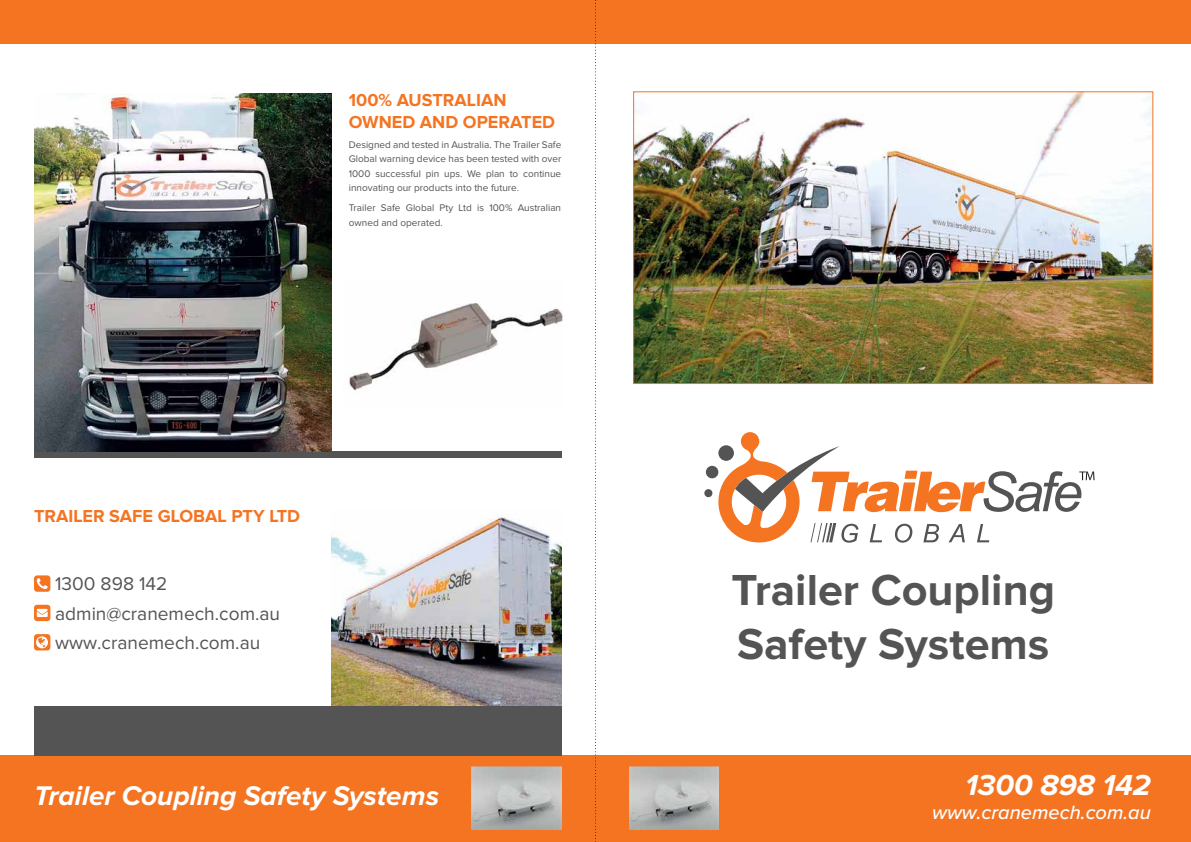
<style>
.page{position:relative;width:1191px;height:842px;background:#fff}
.page>*{position:absolute;margin:0;border:0;box-sizing:border-box;transform-origin:0 0}
.t1{font:700 45px/54px "Proxima Nova";color:#545454}
.t2{font:italic 700 30px "Proxima Nova";color:#fff}
.t3{font:italic 700 28px "Proxima Nova";color:#fff}
.t4{font:italic 500 20px "Proxima Nova";color:#fff}
.t5{font:19.1px/29.4px "Proxima Nova";color:#545454}
.t6{font:700 18px/21.6px "Proxima Nova";color:#f47422}
.t7{font:10px/14.5px "Proxima Nova";color:#545454;text-align:justify}
</style>
<div class="page">
<div style="left:706px;top:466px;width:12px;height:12px;background:#545454;border-radius:50%"></div>
<div style="left:704px;top:489px;width:8px;height:8px;background:#545454;border-radius:50%"></div>
<svg style="left:714px;top:432px;width:380px;height:111px"></svg>
<div style="left:0;top:755px;width:1191px;height:87px;background:#f47422"></div>
<div style="left:0;top:0;width:1191px;height:43px;background:#f47422"></div>
<svg style="left:595px;top:0;width:1px;height:842px"></svg>
<img style="left:635px;top:94px;width:516px;height:288px">
<div style="left:633px;top:92px;width:520px;height:292px;border:1px solid #f47422"></div>
<img style="left:472px;top:766px;width:89px;height:64px">
<img style="left:629px;top:766px;width:90px;height:64px">
<img style="left:332px;top:517px;width:229px;height:188px">
<div style="left:34px;top:451px;width:527px;height:7px;background:#545454"></div>
<div style="left:34px;top:705px;width:527px;height:50px;background:#545454"></div>
<img style="left:349px;top:303px;width:214px;height:88px">
<svg style="left:34px;top:575px;width:16px;height:17px"></svg>
<svg style="left:34px;top:605px;width:16px;height:16px"></svg>
<div style="left:34px;top:634px;width:16px;height:16px;background:#f47422;border-radius:3px"></div>
<svg style="left:36px;top:636px;width:12px;height:12px"></svg>
<img style="left:34px;top:94px;width:298px;height:357px">
<h3 class="t6" style="left:349px;top:90px;width:208px">100% AUSTRALIAN<br>OWNED AND OPERATED</h3>
<p class="t7" style="left:349px;top:138px;width:214px">Designed and tested in Australia. The Trailer Safe Global warning device has been tested with over 1000 successful pin ups. We plan to continue innovating our products into the future.</p>
<p class="t7" style="left:349px;top:201px;width:214px">Trailer Safe Global Pty Ltd is 100% Australian owned and operated.</p>
<h3 class="t6" style="left:34px;top:506px;width:268px">TRAILER SAFE GLOBAL PTY LTD</h3>
<h3 class="t5" style="left:55px;top:570px;width:226px">1300 898 142 admin@cranemech.com.au www.cranemech.com.au</h3>
<h3 class="t3" style="left:34px;top:783px;width:406px">Trailer Coupling Safety Systems</h3>
<h1 class="t1" style="left:731px;top:565px;width:325px">Trailer Coupling<br>Safety Systems</h1>
<h2 class="t2" style="left:965px;top:771px;width:187px">1300 898 142</h2>
<h3 class="t4" style="left:932px;top:797px;width:220px">www.cranemech.com.au</h3>
</div>
